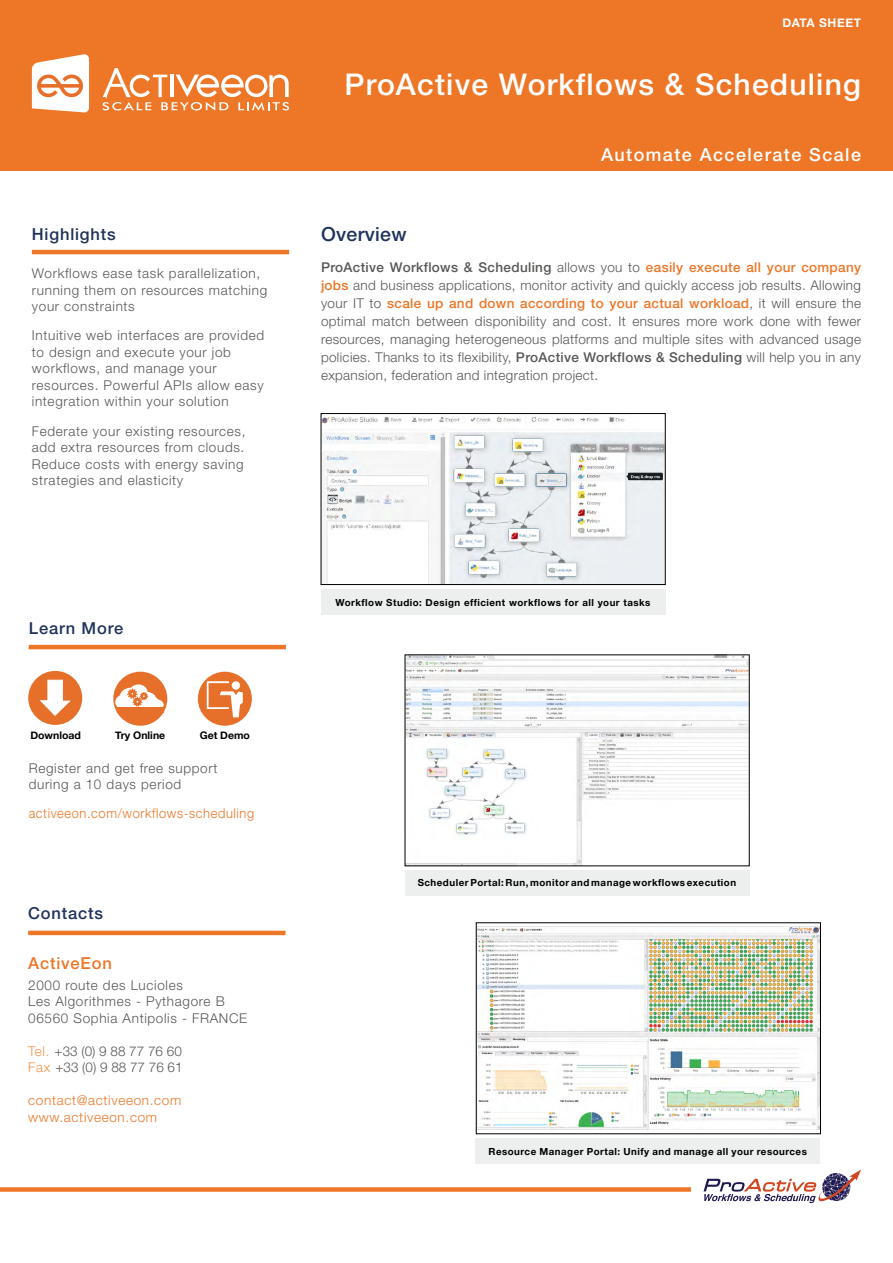
<style>
.page{position:relative;width:893px;height:1263px;background:#fff}
.page>*{position:absolute;margin:0;border:0;box-sizing:border-box;transform-origin:0 0}
.t1{font:500 30px "Helvetica Neue";letter-spacing:.04em;color:#fff}
.t2{font:500 19.5px "Helvetica Neue";letter-spacing:.015em;color:#1f325b}
.t3{font:500 18px "Helvetica Neue";letter-spacing:.08em;color:#fff}
.t4{font:500 16.5px "Helvetica Neue";letter-spacing:.05em;color:#1f325b}
.t5{font:500 16.5px "Helvetica Neue";letter-spacing:.05em;color:#ed7627}
.t6{font:300 13.5px/16.5px "Helvetica Neue";letter-spacing:.05em;color:#575756}
.t7{font:300 13.5px/16.5px "Helvetica Neue";letter-spacing:.05em;color:#ed7627}
.t8{font:300 13.5px/16.5px "Helvetica Neue";color:#575756}
.t9{font:300 13.5px "Helvetica Neue";letter-spacing:.05em;color:#ed7627;scale:.95 1}
.t10{font:700 12px "Helvetica Neue";letter-spacing:.05em;color:#fff}
.t11{font:700 10.5px "Helvetica Neue";color:#000}
.t12{font:700 9.75px "Helvetica Neue";letter-spacing:.05em;color:#000}
.s1{color:#f29451}
.s2{font-weight:500}
.s3{font-weight:500;color:#ed7627}
</style>
<div class="page">
<div style="left:0;top:0;width:893px;height:170px;background:#ed7627"></div>
<svg style="left:703px;top:1169px;width:158px;height:34px"></svg>
<div style="left:0;top:1187px;width:691px;height:5px;background:#ed7627"></div>
<hr style="left:32px;top:250px;width:257px;height:4px;background:#ed7627">
<hr style="left:28px;top:931px;width:257px;height:4px;background:#ed7627">
<hr style="left:29px;top:645px;width:257px;height:4px;background:#ed7627">
<div style="left:29px;top:671px;width:53px;height:54px;background:#e6702a;border-radius:50%"></div>
<svg style="left:40px;top:680px;width:30px;height:36px"></svg>
<div style="left:113px;top:672px;width:54px;height:54px;background:#e6702a;border-radius:50%"></div>
<svg style="left:150px;top:699px;width:14px;height:11px"></svg>
<svg style="left:131px;top:698px;width:18px;height:14px"></svg>
<div style="left:115px;top:694px;width:20px;height:16px;background:#fff;border-radius:50%"></div>
<div style="left:120px;top:688px;width:21px;height:18px;background:#fff;border-radius:50%"></div>
<svg style="left:129px;top:684px;width:18px;height:15px"></svg>
<svg style="left:138px;top:692px;width:18px;height:14px"></svg>
<div style="left:144px;top:697px;width:15px;height:11px;background:#fff;border-radius:50%"></div>
<div style="left:117px;top:707px;width:46px;height:5px;background:#e6702a"></div>
<div style="left:128px;top:690px;width:8px;height:8px;border:3px solid #e6702a;border-radius:50%"></div>
<div style="left:127px;top:689px;width:10px;height:10px;border:2px dashed #e6702a;border-radius:50%"></div>
<div style="left:140px;top:693px;width:7px;height:6px;border:2px solid #e6702a;border-radius:50%"></div>
<div style="left:140px;top:692px;width:8px;height:8px;border:2px dashed #e6702a;border-radius:50%"></div>
<div style="left:133px;top:698px;width:8px;height:8px;border:3px solid #e6702a;border-radius:50%"></div>
<div style="left:133px;top:697px;width:9px;height:10px;border:2px dashed #e6702a;border-radius:50%"></div>
<div style="left:198px;top:672px;width:54px;height:54px;background:#e6702a;border-radius:50%"></div>
<svg style="left:207px;top:681px;width:36px;height:36px"></svg>
<img style="left:323px;top:416px;width:340px;height:167px">
<div style="left:321px;top:413px;width:344px;height:172px;border:1px solid #000"></div>
<img style="left:407px;top:657px;width:340px;height:207px">
<img style="left:478px;top:927px;width:341px;height:202px">
<div style="left:476px;top:922px;width:345px;height:212px;border:1px solid #000"></div>
<div style="left:321px;top:590px;width:344px;height:25px;background:#edeeee"></div>
<div style="left:405px;top:870px;width:344px;height:25px;background:#edeeee"></div>
<div style="left:475px;top:1138px;width:345px;height:25px;background:#edeeee"></div>
<svg style="left:102px;top:68px;width:187px;height:43px"></svg>
<svg style="left:32px;top:54px;width:57px;height:59px"></svg>
<p class="t4" style="left:32px;top:220px;width:85px">Highlights</p>
<p class="t6" style="left:32px;top:264px;width:237px">Workflows ease task parallelization, running them on resources matching your constraints</p>
<p class="t6" style="left:32px;top:326px;width:234px">Intuitive web interfaces are provided to design and execute your job workflows, and manage your resources. Powerful APIs allow easy integration within your solution</p>
<p class="t6" style="left:32px;top:422px;width:215px">Federate your existing resources, add extra resources from clouds.<br>Reduce costs with energy saving strategies and elasticity</p>
<p class="t4" style="left:29px;top:615px;width:96px">Learn More</p>
<p class="t11" style="left:30px;top:728px;width:52px">Download</p>
<p class="t11" style="left:115px;top:728px;width:51px">Try Online</p>
<p class="t11" style="left:200px;top:728px;width:52px">Get Demo</p>
<p class="t6" style="left:29px;top:759px;width:190px">Register and get free support during a 10 days period</p>
<p class="t9" style="left:29px;top:803px;width:239px">activeeon.com/workflows-scheduling</p>
<p class="t4" style="left:28px;top:900px;width:76px">Contacts</p>
<p class="t5" style="left:28px;top:950px;width:85px">ActiveEon</p>
<p class="t6" style="left:28px;top:976px;width:221px">2000 route des Lucioles<br>Les Algorithmes - Pythagore B<br>06560 Sophia Antipolis - FRANCE</p>
<p class="t8" style="left:28px;top:1042px;width:156px"><span class="s1">Tel.</span> +33 (0) 9 88 77 76 60<br><span class="s1">Fax</span> +33 (0) 9 88 77 76 61</p>
<p class="t7" style="left:28px;top:1091px;width:155px">contact@activeeon.com www.activeeon.com</p>
<p class="t10" style="left:782px;top:15px;width:80px">DATA SHEET</p>
<h1 class="t1" style="left:345px;top:60px;width:518px">ProActive Workflows &amp; Scheduling</h1>
<h3 class="t3" style="left:601px;top:140px;width:261px">Automate Accelerate Scale</h3>
<h2 class="t2" style="left:321px;top:218px;width:87px">Overview</h2>
<p class="t6" style="left:321px;top:257px;width:542px;line-height:18px;text-align:justify"><span class="s2">ProActive Workflows &amp; Scheduling</span> allows you to <span class="s3">easily execute all your company jobs</span> and business applications, monitor activity and quickly access job results. Allowing your IT to <span class="s3">scale up and down according to your actual workload</span>, it will ensure the optimal match between disponibility and cost. It ensures more work done with fewer resources, managing heterogeneous platforms and multiple sites with advanced usage policies. Thanks to its flexibility, <span class="s2">ProActive Workflows &amp; Scheduling</span> will help you in any expansion, federation and integration project.</p>
<p class="t12" style="left:336px;top:597px;width:316px">Workflow Studio: Design efficient workflows for all your tasks</p>
<p class="t12" style="left:418px;top:877px;width:320px">Scheduler Portal: Run, monitor and manage workflows execution</p>
<p class="t12" style="left:488px;top:1145px;width:320px">Resource Manager Portal: Unify and manage all your resources</p>
</div>
